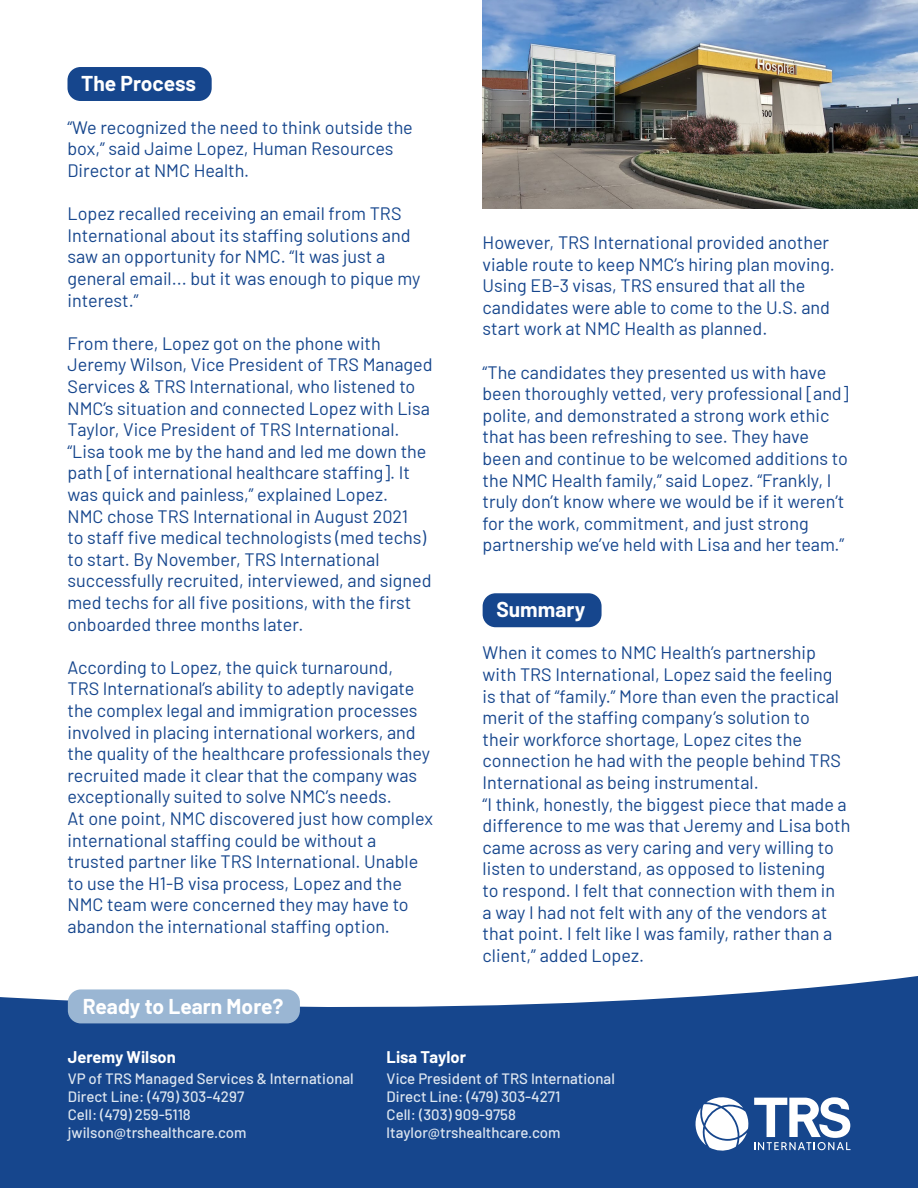
<style>
.page{position:relative;width:918px;height:1188px;background:#fff}
.page>*{position:absolute;margin:0;border:0;box-sizing:border-box;transform-origin:0 0}
.body{font:700 21px "Barlow";color:#fff}
.body-2{font:18px/21.6px "Barlow";color:#16468d}
.body-3{font:700 16.5px "Barlow";color:#fff}
.body-4{font:500 15px "Barlow";color:#dde6f0}
</style>
<div class="page">
<svg style="left:0;top:976px;width:918px;height:212px;background:#2e5998"></svg>
<img style="left:483px;top:0;width:435px;height:208px">
<svg style="left:694px;top:1095px;width:156px;height:57px"></svg>
<div style="left:67px;top:67px;width:145px;height:34px;background:#16468d;border-radius:13px"></div>
<div style="left:483px;top:593px;width:119px;height:34px;background:#16468d;border-radius:13px"></div>
<div style="left:68px;top:989px;width:232px;height:34px;background:#9ab6d3;border-radius:13px"></div>
<p class="body" style="left:81px;top:68px;width:116px">The Process</p>
<p class="body-2" style="left:68px;top:115px;width:347px">“We recognized the need to think outside the box,” said Jaime Lopez, Human Resources<br>Director at NMC Health.</p>
<p class="body-2" style="left:68px;top:202px;width:355px">Lopez recalled receiving an email from TRS International about its staffing solutions and saw an opportunity for NMC. “It was just a general email... but it was enough to pique my interest.”</p>
<p class="body-2" style="left:68px;top:331px;width:367px">From there, Lopez got on the phone with Jeremy Wilson, Vice President of TRS Managed Services &amp; TRS International, who listened to NMC’s situation and connected Lopez with Lisa Taylor, Vice President of TRS International.</p>
<p class="body-2" style="left:68px;top:439px;width:360px">“Lisa took me by the hand and led me down the path [of international healthcare staffing]. It was quick and painless,” explained Lopez.</p>
<p class="body-2" style="left:68px;top:504px;width:366px">NMC chose TRS International in August 2021<br>to staff five medical technologists (med techs) to start. By November, TRS International successfully recruited, interviewed, and signed med techs for all five positions, with the first onboarded three months later.</p>
<p class="body-2" style="left:68px;top:655px;width:364px">According to Lopez, the quick turnaround,<br>TRS International’s ability to adeptly navigate the complex legal and immigration processes involved in placing international workers, and the quality of the healthcare professionals they recruited made it clear that the company was exceptionally suited to solve NMC’s needs.</p>
<p class="body-2" style="left:68px;top:806px;width:367px">At one point, NMC discovered just how complex international staffing could be without a trusted partner like TRS International. Unable to use the H1-B visa process, Lopez and the NMC team were concerned they may have to abandon the international staffing option.</p>
<p class="body" style="left:83px;top:991px;width:202px">Ready to Learn More?</p>
<p class="body-2" style="left:483px;top:230px;width:354px">However, TRS International provided another viable route to keep NMC’s hiring plan moving.<br>Using EB-3 visas, TRS ensured that all the candidates were able to come to the U.S. and start work at NMC Health as planned.</p>
<p class="body-2" style="left:483px;top:360px;width:367px">“The candidates they presented us with have been thoroughly vetted, very professional [and] polite, and demonstrated a strong work ethic that has been refreshing to see. They have been and continue to be welcomed additions to the NMC Health family,” said Lopez. “Frankly, I truly don’t know where we would be if it weren’t for the work, commitment, and just strong partnership we’ve held with Lisa and her team.”</p>
<p class="body" style="left:496px;top:594px;width:90px">Summary</p>
<p class="body-2" style="left:483px;top:641px;width:360px">When it comes to NMC Health’s partnership with TRS International, Lopez said the feeling is that of “family.” More than even the practical merit of the staffing company’s solution to their workforce shortage, Lopez cites the connection he had with the people behind TRS International as being instrumental.</p>
<p class="body-2" style="left:483px;top:792px;width:369px">“I think, honestly, the biggest piece that made a difference to me was that Jeremy and Lisa both came across as very caring and very willing to listen to understand, as opposed to listening<br>to respond. I felt that connection with them in<br>a way I had not felt with any of the vendors at that point. I felt like I was family, rather than a client,” added Lopez.</p>
<p class="body-3" style="left:68px;top:1045px;width:109px">Jeremy Wilson</p>
<p class="body-4" style="left:68px;top:1068px;width:287px">VP of TRS Managed Services &amp; International</p>
<p class="body-4" style="left:68px;top:1086px;width:178px">Direct Line: (479) 303-4297</p>
<p class="body-4" style="left:68px;top:1104px;width:125px">Cell: (479) 259-5118</p>
<p class="body-4" style="left:68px;top:1122px;width:180px">jwilson@trshealthcare.com</p>
<p class="body-3" style="left:387px;top:1045px;width:81px">Lisa Taylor</p>
<p class="body-4" style="left:387px;top:1068px;width:230px">Vice President of TRS International</p>
<p class="body-4" style="left:387px;top:1086px;width:175px">Direct Line: (479) 303-4271</p>
<p class="body-4" style="left:387px;top:1104px;width:131px">Cell: (303) 909-9758</p>
<p class="body-4" style="left:387px;top:1122px;width:176px">ltaylor@trshealthcare.com</p>
</div>
